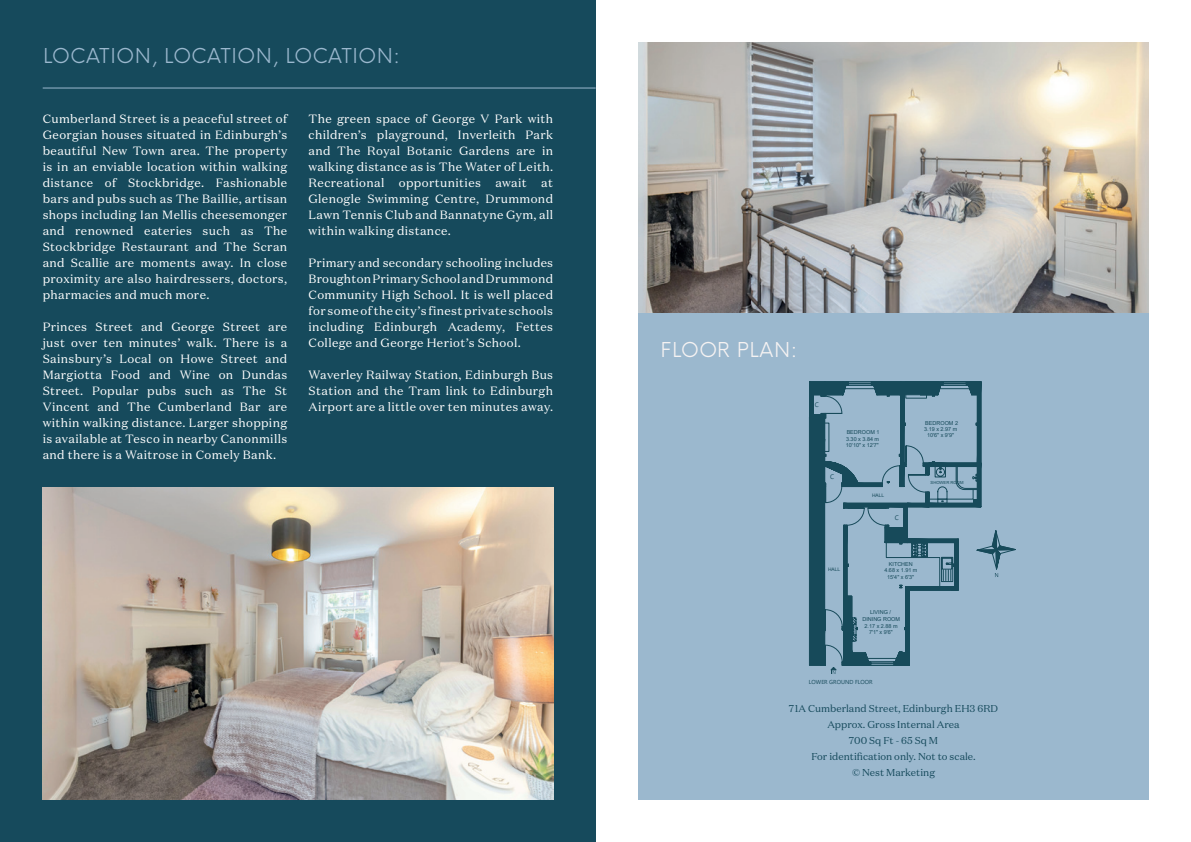
<style>
.page{position:relative;width:1191px;height:842px;background:#fff}
.page>*{position:absolute;margin:0;border:0;box-sizing:border-box;transform-origin:0 0}
.t1{font:20px "Coulters Neue Einstellung";letter-spacing:.01em;color:#9bb8ce}
.t2{font:20px "Coulters Neue Einstellung";letter-spacing:.01em;color:#f5f2f2}
.t3{font:12px/16px "Domaine Text";letter-spacing:.03em;color:#fff;text-align:justify}
.t4{font:10px/16px "Domaine Text";color:#164a5c;text-align:center}
.t5{font:6.6px "Segoe UI";color:#174a5a}
.t6{font:5.8px "Segoe UI";color:#174a5a}
.t7{font:5.5px/6.5px "Arial";color:#174a5a;text-align:center}
.t8{font:4.8px "Arial";color:#174a5a}
.t9{font:4.2px "Arial";color:#174a5a}
</style>
<div class="page">
<div style="left:0;top:0;width:595px;height:842px;background:#164a5c"></div>
<hr style="left:43px;top:88px;width:552px;height:1px;background:#9bb8ce">
<div style="left:638px;top:313px;width:510px;height:486px;background:#9bb8ce"></div>
<img style="left:638px;top:43px;width:510px;height:270px">
<img style="left:43px;top:488px;width:510px;height:311px">
<svg style="left:809px;top:381px;width:207px;height:293px"></svg>
<div style="left:809px;top:417px;width:13px;height:248px;background:#174a5a"></div>
<h1 class="t1" style="left:43px;top:38px;width:359px">LOCATION, LOCATION, LOCATION:</h1>
<p class="t3" style="left:43px;top:110px;width:246px">Cumberland Street is a peaceful street of Georgian houses situated in Edinburgh’s beautiful New Town area. The property is in an enviable location within walking distance of Stockbridge. Fashionable bars and pubs such as The Baillie, artisan shops including Ian Mellis cheesemonger and renowned eateries such as The Stockbridge Restaurant and The Scran and Scallie are moments away. In close proximity are also hairdressers, doctors, pharmacies and much more.</p>
<p class="t3" style="left:43px;top:318px;width:246px">Princes Street and George Street are just over ten minutes’ walk. There is a Sainsbury’s Local on Howe Street and Margiotta Food and Wine on Dundas Street. Popular pubs such as The St Vincent and The Cumberland Bar are within walking distance. Larger shopping is available at Tesco in nearby Canonmills and there is a Waitrose in Comely Bank.</p>
<p class="t3" style="left:308px;top:110px;width:246px">The green space of George V Park with children’s playground, Inverleith Park and The Royal Botanic Gardens are in walking distance as is The Water of Leith.<br>Recreational opportunities await at Glenogle Swimming Centre, Drummond Lawn Tennis Club and Bannatyne Gym, all within walking distance.</p>
<p class="t3" style="left:308px;top:254px;width:246px">Primary and secondary schooling includes Broughton Primary School and Drummond Community High School. It is well placed for some of the city’s finest private schools including Edinburgh Academy, Fettes College and George Heriot’s School.</p>
<p class="t3" style="left:308px;top:366px;width:246px">Waverley Railway Station, Edinburgh Bus Station and the Tram link to Edinburgh Airport are a little over ten minutes away.</p>
<h1 class="t2" style="left:660px;top:332px;width:139px">FLOOR PLAN:</h1>
<p class="t5" style="left:814px;top:398px;width:6px">C</p>
<p class="t5" style="left:830px;top:471px;width:6px">C</p>
<p class="t7" style="left:846px;top:429px;width:35px;text-align:justify">BEDROOM 1<br>3.30 x 3.84 m 10'10" x 12'7"</p>
<p class="t8" style="left:872px;top:492px;width:14px">HALL</p>
<p class="t5" style="left:894px;top:512px;width:6px">C</p>
<p class="t7" style="left:924px;top:419px;width:35px">BEDROOM 2<br>3.19 x 2.97 m<br>10'6" x 9'9"</p>
<p class="t9" style="left:930px;top:479px;width:34px">SHOWER ROOM</p>
<p class="t8" style="left:828px;top:566px;width:14px">HALL</p>
<p class="t7" style="left:884px;top:561px;width:35px">KITCHEN<br>4.68 x 1.91 m<br>15'4" x 6'3"</p>
<p class="t7" style="left:862px;top:609px;width:39px">LIVING /<br>DINING ROOM<br>2.17 x 2.88 m<br>7'1" x 9'6"</p>
<p class="t6" style="left:809px;top:676px;width:65px">LOWER GROUND FLOOR</p>
<p class="t4" style="left:789px;top:701px;width:211px">71A Cumberland Street, Edinburgh EH3 6RD<br>Approx. Gross Internal Area<br>700 Sq Ft - 65 Sq M<br>For identification only. Not to scale.<br>© Nest Marketing</p>
</div>
